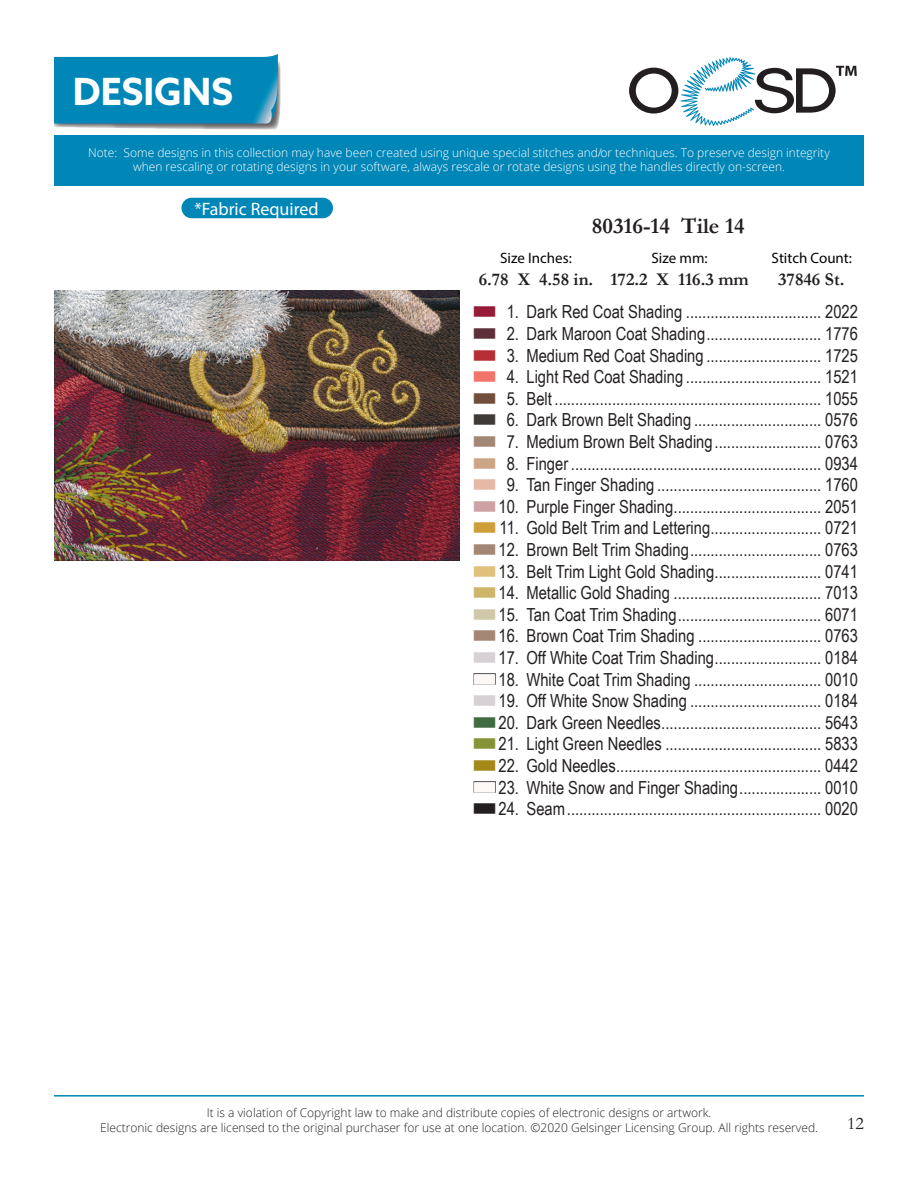
<style>
.page{position:relative;width:918px;height:1188px;background:#fff}
.page>*{position:absolute;margin:0;border:0;box-sizing:border-box;transform-origin:0 0}
.t1{font:700 37.5px "Azo Sans";color:#fff}
.t2{font:700 22.5px "Garamond";color:#231f20}
.t3{font:18px "Arial Narrow";color:#231f20}
.t4{font:700 18px "Garamond";color:#231f20}
.t5{font:18px "Myriad Pro";color:#fff}
.t6{font:18px "Garamond";color:#231f20}
.t7{font:15px "Myriad Pro";color:#040503}
.t8{font:300 12px/14.4px "Open Sans";color:#fff;text-align:center}
.t9{font:300 12px "Open Sans";color:#231f20}
.s1{color:#961b38}
.s2{color:#5c2f39}
.s3{color:#b52d35}
.s4{color:#f2736a}
.s5{color:#714d3a}
.s6{color:#3f3a38}
.s7{color:#a48674}
.s8{color:#cda484}
.s9{color:#e6b8a7}
.s10{color:#cea2a4}
.s11{color:#ce9f38}
.s12{color:#e0c07a}
.s13{color:#ceb56a}
.s14{color:#d0c8a8}
.s15{color:#d7d1d5}
.s16{color:#406b43}
.s17{color:#869337}
.s18{color:#a68819}
</style>
<div class="page">
<svg style="left:629px;top:57px;width:228px;height:69px"></svg>
<div style="left:54px;top:135px;width:810px;height:51px;background:#0087b8"></div>
<hr style="left:54px;top:1095px;width:810px;height:2px;background:#0087b8">
<svg style="left:54px;top:54px;width:227px;height:76px;background:#1e90ba"></svg>
<img style="left:55px;top:290px;width:405px;height:270px">
<div style="left:182px;top:198px;width:151px;height:20px;background:#0087b8;border-radius:10px"></div>
<p class="t1" style="left:73px;top:67px;width:162px">DESIGNS</p>
<p class="t8" style="left:88px;top:145px;width:743px">Note: Some designs in this collection may have been created using unique special stitches and/or techniques. To preserve design integrity when rescaling or rotating designs in your software, always rescale or rotate designs using the handles directly on-screen.</p>
<p class="t5" style="left:194px;top:198px;width:126px">*Fabric Required</p>
<p class="t2" style="left:592px;top:211px;width:154px">80316-14 Tile 14</p>
<p class="t7" style="left:500px;top:248px;width:73px">Size Inches:</p>
<p class="t7" style="left:652px;top:248px;width:58px">Size mm:</p>
<p class="t7" style="left:772px;top:248px;width:82px">Stitch Count:</p>
<p class="t4" style="left:479px;top:267px;width:116px">6.78 X 4.58 in.</p>
<p class="t4" style="left:611px;top:267px;width:140px">172.2 X 116.3 mm</p>
<p class="t4" style="left:778px;top:267px;width:68px">37846 St.</p>
<p class="t3" style="left:472px;top:299px;width:387px"><span class="s1">■</span> 1. Dark Red Coat Shading ................................. 2022</p>
<p class="t3" style="left:472px;top:320px;width:387px"><span class="s2">■</span> 2. Dark Maroon Coat Shading............................ 1776</p>
<p class="t3" style="left:472px;top:342px;width:387px"><span class="s3">■</span> 3. Medium Red Coat Shading ............................ 1725</p>
<p class="t3" style="left:472px;top:364px;width:387px"><span class="s4">■</span> 4. Light Red Coat Shading ................................. 1521</p>
<p class="t3" style="left:472px;top:385px;width:387px"><span class="s5">■</span> 5. Belt ................................................................. 1055</p>
<p class="t3" style="left:472px;top:407px;width:387px"><span class="s6">■</span> 6. Dark Brown Belt Shading ............................... 0576</p>
<p class="t3" style="left:472px;top:428px;width:387px"><span class="s7">■</span> 7. Medium Brown Belt Shading.......................... 0763</p>
<p class="t3" style="left:472px;top:450px;width:387px"><span class="s8">■</span> 8. Finger ............................................................. 0934</p>
<p class="t3" style="left:472px;top:472px;width:387px"><span class="s9">■</span> 9. Tan Finger Shading ........................................ 1760</p>
<p class="t3" style="left:472px;top:493px;width:387px"><span class="s10">■</span> 10. Purple Finger Shading.................................... 2051</p>
<p class="t3" style="left:472px;top:515px;width:387px"><span class="s11">■</span> 11. Gold Belt Trim and Lettering........................... 0721</p>
<p class="t3" style="left:472px;top:536px;width:387px"><span class="s7">■</span> 12. Brown Belt Trim Shading................................ 0763</p>
<p class="t3" style="left:472px;top:558px;width:387px"><span class="s12">■</span> 13. Belt Trim Light Gold Shading.......................... 0741</p>
<p class="t3" style="left:472px;top:580px;width:387px"><span class="s13">■</span> 14. Metallic Gold Shading .................................... 7013</p>
<p class="t3" style="left:472px;top:601px;width:387px"><span class="s14">■</span> 15. Tan Coat Trim Shading................................... 6071</p>
<p class="t3" style="left:472px;top:623px;width:387px"><span class="s7">■</span> 16. Brown Coat Trim Shading .............................. 0763</p>
<p class="t3" style="left:472px;top:644px;width:387px"><span class="s15">■</span> 17. Off White Coat Trim Shading.......................... 0184</p>
<p class="t3" style="left:472px;top:666px;width:387px">■ 18. White Coat Trim Shading ............................... 0010</p>
<p class="t3" style="left:472px;top:688px;width:387px"><span class="s15">■</span> 19. Off White Snow Shading ................................ 0184</p>
<p class="t3" style="left:472px;top:709px;width:387px"><span class="s16">■</span> 20. Dark Green Needles....................................... 5643</p>
<p class="t3" style="left:472px;top:731px;width:387px"><span class="s17">■</span> 21. Light Green Needles ...................................... 5833</p>
<p class="t3" style="left:472px;top:752px;width:387px"><span class="s18">■</span> 22. Gold Needles.................................................. 0442</p>
<p class="t3" style="left:472px;top:774px;width:387px">■ 23. White Snow and Finger Shading.................... 0010</p>
<p class="t3" style="left:472px;top:796px;width:387px">■ 24. Seam.............................................................. 0020</p>
<p class="t9" style="left:207px;top:1105px;width:506px">It is a violation of Copyright law to make and distribute copies of electronic designs or artwork.</p>
<p class="t9" style="left:100px;top:1119px;width:719px">Electronic designs are licensed to the original purchaser for use at one location. ©2020 Gelsinger Licensing Group. All rights reserved.</p>
<p class="t6" style="left:847px;top:1111px;width:18px">12</p>
</div>
